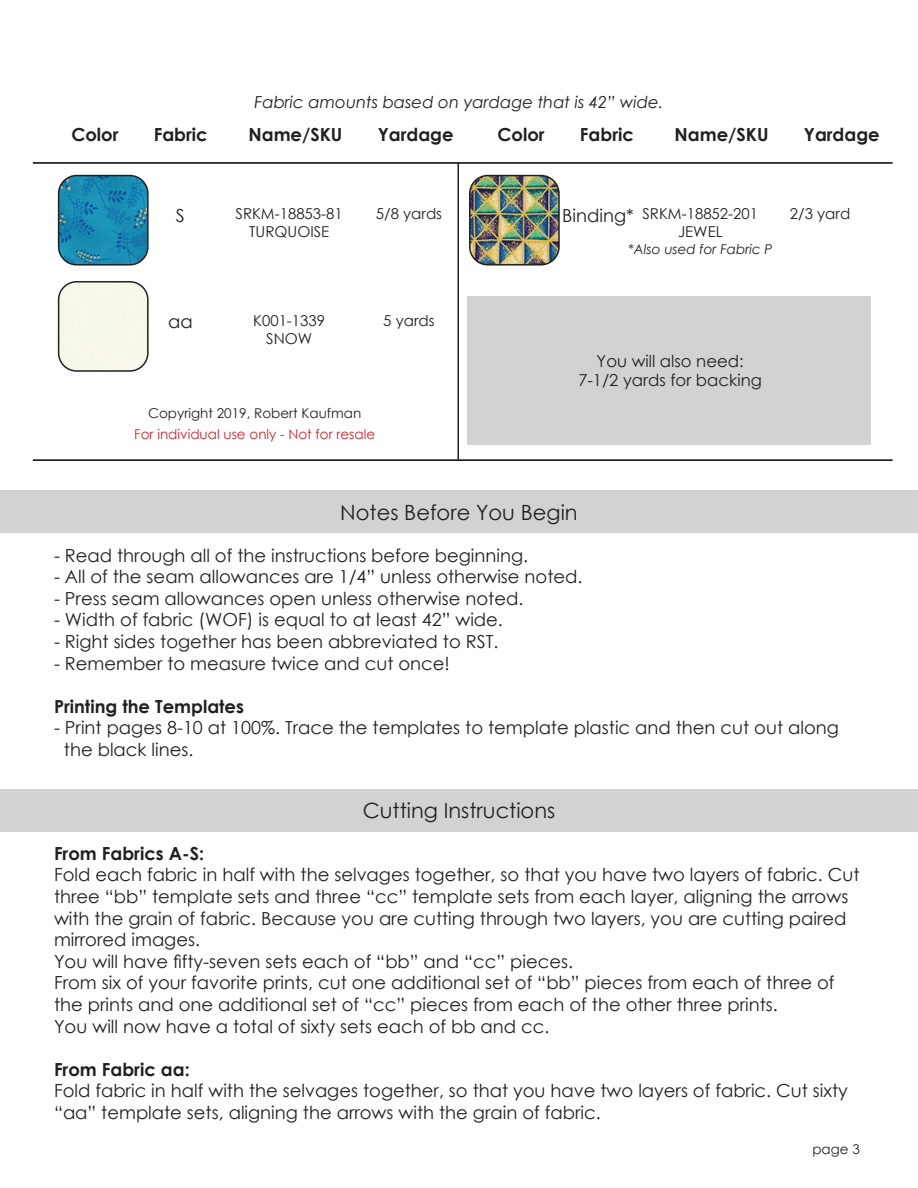
<style>
.page{position:relative;width:918px;height:1188px;background:#fff}
.page>*{position:absolute;margin:0;border:0;box-sizing:border-box;transform-origin:0 0}
.t1{font:21px "Century Gothic";color:#231f20}
.t2{font:18px/21.6px "Century Gothic";color:#231f20}
.t3{font:700 18px "Century Gothic";color:#231f20}
.t4{font:italic 16.5px "Century Gothic";color:#231f20}
.t5{font:16.5px/19.8px "Century Gothic";color:#231f20;text-align:center}
.t6{font:15px/18px "Century Gothic";color:#231f20;text-align:center}
.t7{font:13.5px "Century Gothic";color:#d1232a}
.t8{font:13.5px "Century Gothic";color:#231f20}
.t9{font:italic 13.5px "Century Gothic";color:#231f20}
</style>
<div class="page">
<img style="left:470px;top:176px;width:87px;height:87px">
<div style="left:469px;top:175px;width:91px;height:91px;border:2px solid #231f20;border-radius:18px"></div>
<hr style="left:33px;top:162px;width:860px;height:2px;background:#000">
<img style="left:59px;top:176px;width:87px;height:87px">
<div style="left:58px;top:175px;width:91px;height:91px;border:2px solid #231f20;border-radius:18px"></div>
<div style="left:59px;top:282px;width:87px;height:87px;background:#f8f7eb"></div>
<div style="left:58px;top:281px;width:91px;height:91px;border:2px solid #231f20;border-radius:18px"></div>
<hr style="left:33px;top:459px;width:860px;height:2px;background:#000">
<hr style="left:458px;top:162px;width:1px;height:297px;background:#231f20">
<div style="left:467px;top:296px;width:404px;height:148px;background:#d1d2d4"></div>
<div style="left:0;top:491px;width:918px;height:42px;background:#d1d2d4"></div>
<div style="left:0;top:789px;width:918px;height:42px;background:#d1d2d4"></div>
<p class="t4" style="left:254px;top:90px;width:411px">Fabric amounts based on yardage that is 42” wide.</p>
<p class="t3" style="left:71px;top:121px;width:49px">Color</p>
<p class="t3" style="left:154px;top:121px;width:56px">Fabric</p>
<p class="t3" style="left:248px;top:121px;width:95px">Name/SKU</p>
<p class="t3" style="left:378px;top:121px;width:77px">Yardage</p>
<p class="t3" style="left:497px;top:121px;width:49px">Color</p>
<p class="t3" style="left:580px;top:121px;width:55px">Fabric</p>
<p class="t3" style="left:675px;top:121px;width:95px">Name/SKU</p>
<p class="t3" style="left:804px;top:121px;width:77px">Yardage</p>
<p class="t2" style="left:176px;top:204px;width:10px">S</p>
<p class="t2" style="left:168px;top:310px;width:26px">aa</p>
<p class="t6" style="left:236px;top:205px;width:109px">SRKM-18853-81<br>TURQUOISE</p>
<p class="t6" style="left:253px;top:311px;width:74px">K001-1339<br>SNOW</p>
<p class="t2" style="left:562px;top:204px;width:73px">Binding*</p>
<p class="t6" style="left:643px;top:205px;width:117px">SRKM-18852-201<br>JEWEL</p>
<p class="t9" style="left:628px;top:239px;width:146px">*Also used for Fabric P</p>
<p class="t6" style="left:376px;top:205px;width:68px">5/8 yards</p>
<p class="t6" style="left:790px;top:205px;width:62px">2/3 yard</p>
<p class="t6" style="left:383px;top:311px;width:53px">5 yards</p>
<p class="t5" style="left:578px;top:350px;width:185px">You will also need:<br>7-1/2 yards for backing</p>
<p class="t8" style="left:148px;top:404px;width:215px">Copyright 2019, Robert Kaufman</p>
<p class="t7" style="left:134px;top:425px;width:243px">For individual use only - Not for resale</p>
<p class="t1" style="left:340px;top:497px;width:239px">Notes Before You Begin</p>
<p class="t2" style="left:54px;top:544px;width:476px">- Read through all of the instructions before beginning.</p>
<p class="t2" style="left:54px;top:566px;width:530px">- All of the seam allowances are 1/4” unless otherwise noted.</p>
<p class="t2" style="left:54px;top:587px;width:471px">- Press seam allowances open unless otherwise noted.</p>
<p class="t2" style="left:54px;top:609px;width:450px">- Width of fabric (WOF) is equal to at least 42” wide.</p>
<p class="t2" style="left:54px;top:630px;width:446px">- Right sides together has been abbreviated to RST.</p>
<p class="t2" style="left:54px;top:652px;width:397px">- Remember to measure twice and cut once!</p>
<p class="t3" style="left:54px;top:693px;width:192px">Printing the Templates</p>
<p class="t2" style="left:64px;top:717px;width:776px;text-indent:-10px">- Print pages 8-10 at 100%. Trace the templates to template plastic and then cut out along the black lines.</p>
<p class="t1" style="left:363px;top:796px;width:194px">Cutting Instructions</p>
<p class="t3" style="left:54px;top:840px;width:152px">From Fabrics A-S:</p>
<p class="t2" style="left:54px;top:864px;width:807px">Fold each fabric in half with the selvages together, so that you have two layers of fabric. Cut three “bb” template sets and three “cc” template sets from each layer, aligning the arrows with the grain of fabric. Because you are cutting through two layers, you are cutting paired mirrored images.<br>You will have fifty-seven sets each of “bb” and “cc” pieces.<br>From six of your favorite prints, cut one additional set of “bb” pieces from each of three of the prints and one additional set of “cc” pieces from each of the other three prints.<br>You will now have a total of sixty sets each of bb and cc.</p>
<p class="t3" style="left:54px;top:1056px;width:137px">From Fabric aa:</p>
<p class="t2" style="left:54px;top:1080px;width:795px">Fold fabric in half with the selvages together, so that you have two layers of fabric. Cut sixty “aa” template sets, aligning the arrows with the grain of fabric.</p>
<p class="t8" style="left:812px;top:1140px;width:49px">page 3</p>
</div>
